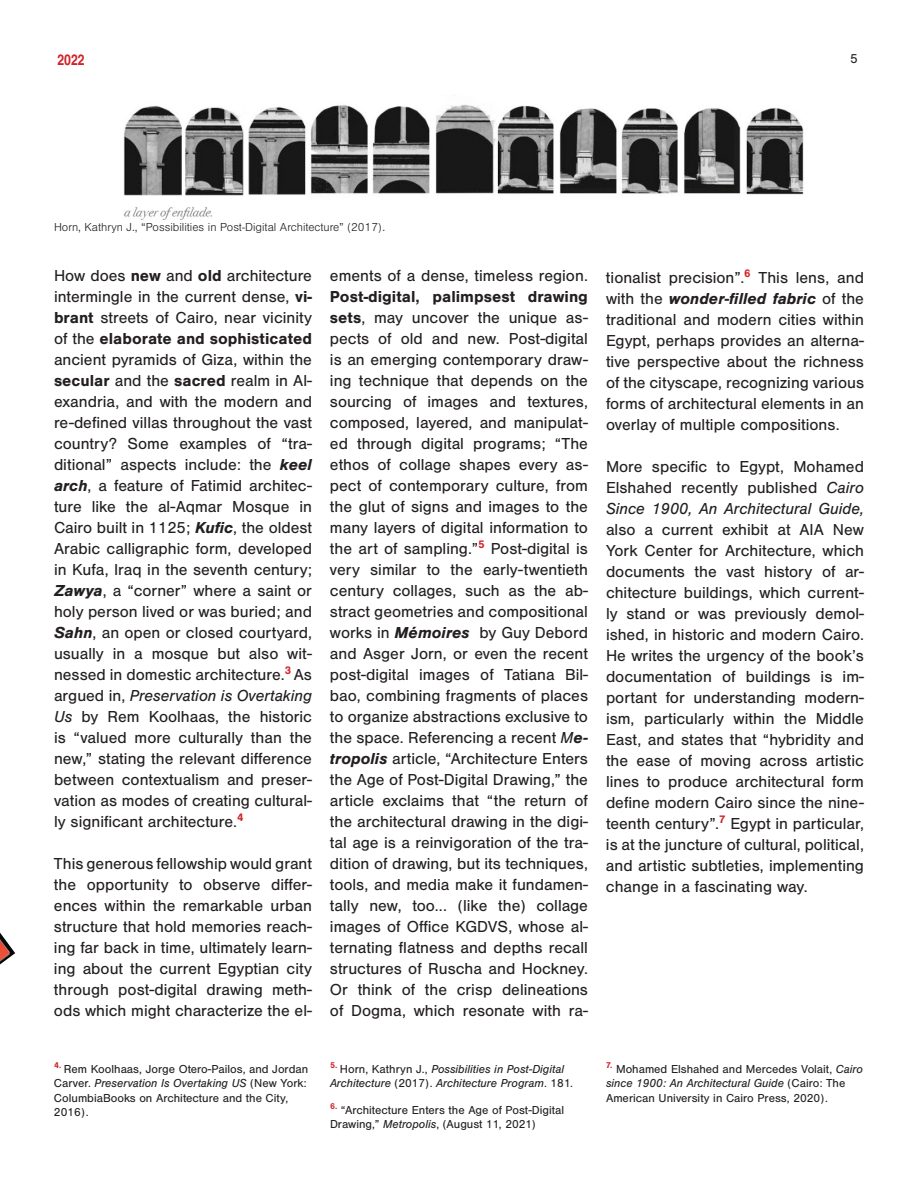
<style>
.page{position:relative;width:918px;height:1188px;background:#fff}
.page>*{position:absolute;margin:0;border:0;box-sizing:border-box;transform-origin:0 0}
.t1{font:16.5px/21px "Nimbus San";color:#231f20;text-align:justify}
.t2{font:700 15px "Nimbus San Con L";color:#d1232a}
.t3{font:13.5px "Nimbus San";color:#231f20}
.t4{font:12px/14.4px "Nimbus San";color:#231f20}
.t5{font:italic 12px/14.4px "Nimbus San";color:#231f20}
.t6{font:300 12px "Nimbus San";color:#231f20}
.s1{font-weight:700}
.s2{font-weight:700;font-style:italic}
.s3{font-style:italic}
.s4{font-style:normal}
</style>
<div class="page">
<img style="left:123px;top:104px;width:681px;height:116px">
<img style="left:0;top:933px;width:15px;height:31px">
<p class="t2" style="left:57px;top:48px;width:29px">2022</p>
<p class="t3" style="left:850px;top:51px;width:9px">5</p>
<p class="t6" style="left:54px;top:220px;width:333px">Horn, Kathryn J., “Possibilities in Post-Digital Architecture” (2017).</p>
<p class="t1" style="left:54px;top:265px;width:260px">How does <span class="s1">new</span> and <span class="s1">old</span> architecture intermingle in the current dense, <span class="s1">vi&shy;brant</span> streets of Cairo, near vicinity of the <span class="s1">elaborate and sophisticated </span>ancient pyramids of Giza, within the <span class="s1">secular</span> and the <span class="s1">sacred</span> realm in Al&shy;exandria, and with the modern and re-defined villas throughout the vast country? Some examples of “tra&shy;ditional” aspects include: the <span class="s2">keel arch</span>, a feature of Fatimid architec&shy;ture like the al-Aqmar Mosque in Cairo built in 1125; <span class="s2">Kufic</span>, the oldest Arabic calligraphic form, developed in Kufa, Iraq in the seventh century; <span class="s2">Zawya</span>, a “corner” where a saint or holy person lived or was buried; and <span class="s2">Sahn</span>, an open or closed courtyard, usually in a mosque but also wit&shy;nessed in domestic architecture.<sup>3</sup> As argued in, <span class="s3">Preservation is Overtaking Us</span> by Rem Koolhaas, the historic is “valued more culturally than the new,” stating the relevant difference between contextualism and preser&shy;vation as modes of creating cultural&shy;ly significant architecture.<sup>4</sup></p>
<p class="t1" style="left:54px;top:853px;width:260px">This generous fellowship would grant the opportunity to observe differ&shy;ences within the remarkable urban structure that hold memories reach&shy;ing far back in time, ultimately learn&shy;ing about the current Egyptian city through post-digital drawing meth&shy;ods which might characterize the el-</p>
<p class="t1" style="left:330px;top:265px;width:260px">ements of a dense, timeless region.<br><span class="s1">Post-digital, palimpsest drawing sets</span>, may uncover the unique as&shy;pects of old and new. Post-digital is an emerging contemporary draw&shy;ing technique that depends on the sourcing of images and textures, composed, layered, and manipulat&shy;ed through digital programs; “The ethos of collage shapes every as&shy;pect of contemporary culture, from the glut of signs and images to the many layers of digital information to the art of sampling.”<sup>5</sup> Post-digital is very similar to the early-twentieth century collages, such as the ab&shy;stract geometries and compositional works in <span class="s2">Mémoires</span> by Guy Debord and Asger Jorn, or even the recent post-digital images of Tatiana Bil&shy;bao, combining fragments of places to organize abstractions exclusive to the space. Referencing a recent <span class="s3">M</span><span class="s2">e&shy;tropolis</span> article, “Architecture Enters the Age of Post-Digital Drawing,” the article exclaims that “the return of the architectural drawing in the digi&shy;tal age is a reinvigoration of the tra&shy;dition of drawing, but its techniques, tools, and media make it fundamen&shy;tally new, too... (like the) collage images of Office KGDVS, whose al&shy;ternating flatness and depths recall structures of Ruscha and Hockney.<br>Or think of the crisp delineations of Dogma, which resonate with ra-</p>
<p class="t1" style="left:606px;top:267px;width:260px">tionalist precision”.<sup>6</sup> This lens, and with the <span class="s2">wonder-filled fabric</span> of the traditional and modern cities within Egypt, perhaps provides an alterna&shy;tive perspective about the richness of the cityscape, recognizing various forms of architectural elements in an overlay of multiple compositions.</p>
<p class="t1" style="left:606px;top:456px;width:260px">More specific to Egypt, Mohamed Elshahed recently published <span class="s3">Cairo Since 1900, An Architectural Guide, </span>also a current exhibit at AIA New York Center for Architecture, which documents the vast history of ar&shy;chitecture buildings, which current&shy;ly stand or was previously demol&shy;ished, in historic and modern Cairo.<br>He writes the urgency of the book’s documentation of buildings is im&shy;portant for understanding modern&shy;ism, particularly within the Middle East, and states that “hybridity and the ease of moving across artistic lines to produce architectural form define modern Cairo since the nine&shy;teenth century”.<sup>7</sup> Egypt in particular, is at the juncture of cultural, political, and artistic subtleties, implementing change in a fascinating way.</p>
<p class="t4" style="left:54px;top:1062px;width:256px"><sup>4.</sup> Rem Koolhaas, Jorge Otero-Pailos, and Jordan Carver. <span class="s3">Preservation Is Overtaking US</span> (New York:<br>ColumbiaBooks on Architecture and the City, 2016).</p>
<p class="t4" style="left:606px;top:1062px;width:259px"><sup>7.</sup> Mohamed Elshahed and Mercedes Volait, <span class="s3">Cairo since 1900: An Architectural Guide</span> (Cairo: The<br>American University in Cairo Press, 2020).</p>
<p class="t5" style="left:330px;top:1062px;width:244px"><sup>5.</sup> <span class="s4">Horn, Kathryn J.,</span> Possibilities in Post-Digital<br>Architecture <span class="s4">(2017).</span> Architecture Program<span class="s4">. 181.</span></p>
<p class="t4" style="left:330px;top:1103px;width:236px"><sup>6.</sup> “Architecture Enters the Age of Post-Digital<br>Drawing,” <span class="s3">Metropolis</span>, (August 11, 2021)</p>
</div>
